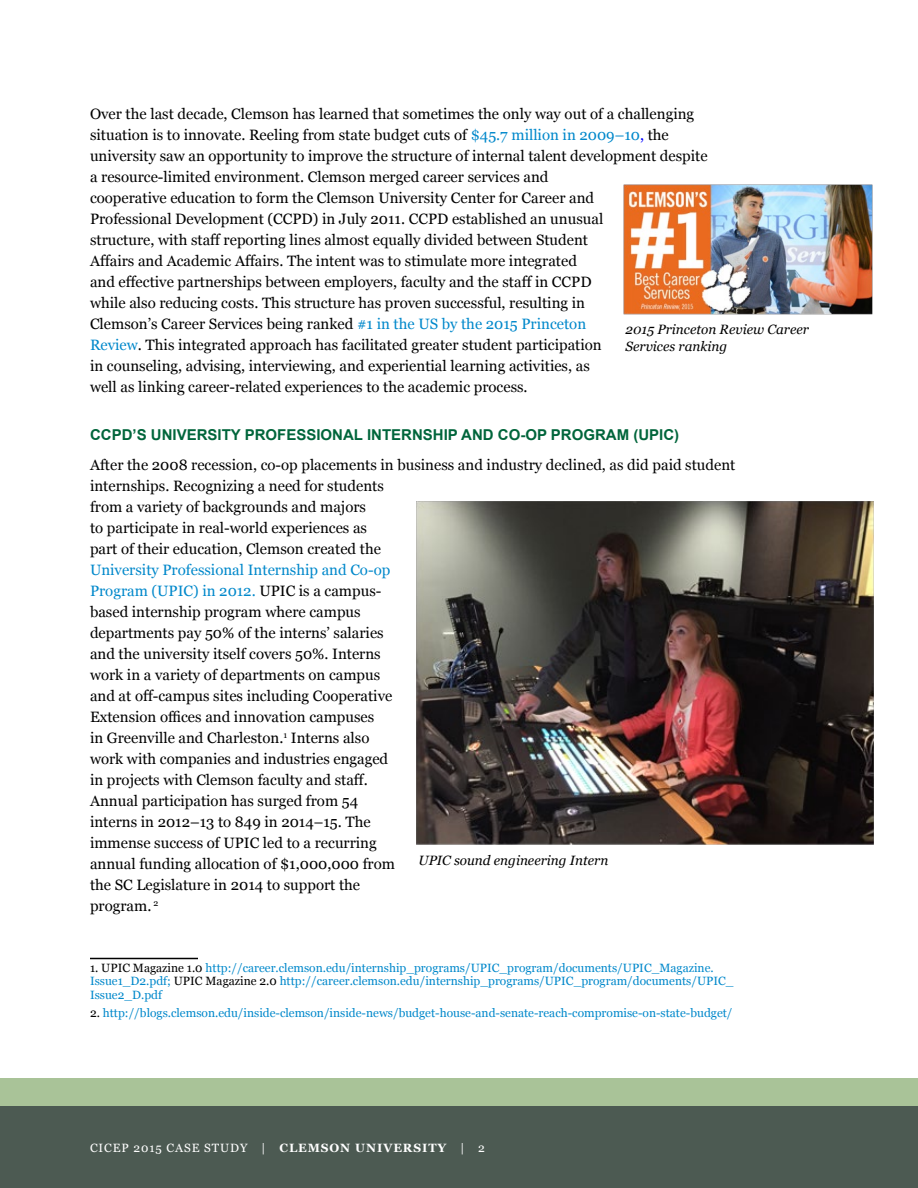
<style>
.page{position:relative;width:918px;height:1188px;background:#fff}
.page>*{position:absolute;margin:0;border:0;box-sizing:border-box;transform-origin:0 0}
.t1{font:15px/21px "Georgia";color:#000}
.t2{font:700 15px "Arial";color:#00653b}
.t3{font:italic 13.5px/16.5px "Georgia";color:#000}
.t4{font:12px/13.5px "Georgia";color:#0088cb}
.t5{font:12px "Georgia";letter-spacing:.075em;color:#fff}
.s1{color:#0088cb}
.s2{color:#00f}
.s3{color:#000}
.s4{font-weight:700}
</style>
<div class="page">
<div style="left:0;top:1078px;width:918px;height:28px;background:#a9c398"></div>
<div style="left:0;top:1106px;width:918px;height:82px;background:#4c5a52"></div>
<hr style="left:90px;top:958px;width:108px;height:1px;background:#000">
<img style="left:624px;top:184px;width:248px;height:131px">
<img style="left:416px;top:501px;width:458px;height:344px">
<p class="t1" style="left:90px;top:103px;width:619px">Over the last decade, Clemson has learned that sometimes the only way out of a challenging situation is to innovate. Reeling from state budget cuts of <span class="s1">$45.7 million in 2009–10</span><span class="s2">,</span> the university saw an opportunity to improve the structure of internal talent development despite a resource-limited environment. Clemson merged career services and<br>cooperative education to form the Clemson University Center for Career and<br>Professional Development (CCPD) in July 2011. CCPD established an unusual<br>structure, with staff reporting lines almost equally divided between Student<br>Affairs and Academic Affairs. The intent was to stimulate more integrated<br>and effective partnerships between employers, faculty and the staff in CCPD<br>while also reducing costs. This structure has proven successful, resulting in<br>Clemson’s Career Services being ranked <span class="s1">#1 in the US by the 2015 Princeton<br>Review</span>. This integrated approach has facilitated greater student participation<br>in counseling, advising, interviewing, and experiential learning activities, as<br>well as linking career-related experiences to the academic process.</p>
<p class="t2" style="left:90px;top:425px;width:591px">CCPD’S UNIVERSITY PROFESSIONAL INTERNSHIP AND CO-OP PROGRAM (UPIC)</p>
<p class="t1" style="left:90px;top:454px;width:647px">After the 2008 recession, co-op placements in business and industry declined, as did paid student internships. Recognizing a need for students<br>from a variety of backgrounds and majors<br>to participate in real-world experiences as<br>part of their education, Clemson created the</p>
<p class="t1" style="left:90px;top:559px;width:307px"><span class="s1">University Professional Internship and Co-op Program (UPIC) in 2012.</span> UPIC is a campus&shy;based internship program where campus departments pay 50% of the interns’ salaries and the university itself covers 50%. Interns work in a variety of departments on campus and at off-campus sites including Cooperative Extension offices and innovation campuses<br>in Greenville and Charleston.<sup>1</sup> Interns also work with companies and industries engaged in projects with Clemson faculty and staff.<br>Annual participation has surged from 54 interns in 2012–13 to 849 in 2014–15. The immense success of UPIC led to a recurring annual funding allocation of $1,000,000 from the SC Legislature in 2014 to support the program. <sup>2</sup></p>
<p class="t3" style="left:626px;top:321px;width:185px">2015 Princeton Review Career<br>Services ranking</p>
<p class="t3" style="left:418px;top:852px;width:191px">UPIC sound engineering Intern</p>
<p class="t4" style="left:90px;top:961px;width:645px"><span class="s3">1. UPIC Magazine 1.0</span> http://career.clemson.edu/internship_programs/UPIC_program/documents/UPIC_Magazine.<br>Issue1_D2.pdf; <span class="s3">UPIC Magazine 2.0</span> http://career.clemson.edu/internship_programs/UPIC_program/documents/UPIC_<br>Issue2_D.pdf</p>
<p class="t4" style="left:90px;top:1006px;width:644px"><span class="s3">2.</span> http://blogs.clemson.edu/inside-clemson/inside-news/budget-house-and-senate-reach-compromise-on-state-budget/</p>
<p class="t5" style="left:90px;top:1139px;width:397px">CICEP 2015 CASE STUDY | <span class="s4">CLEMSON UNIVERSITY</span> | 2</p>
</div>
